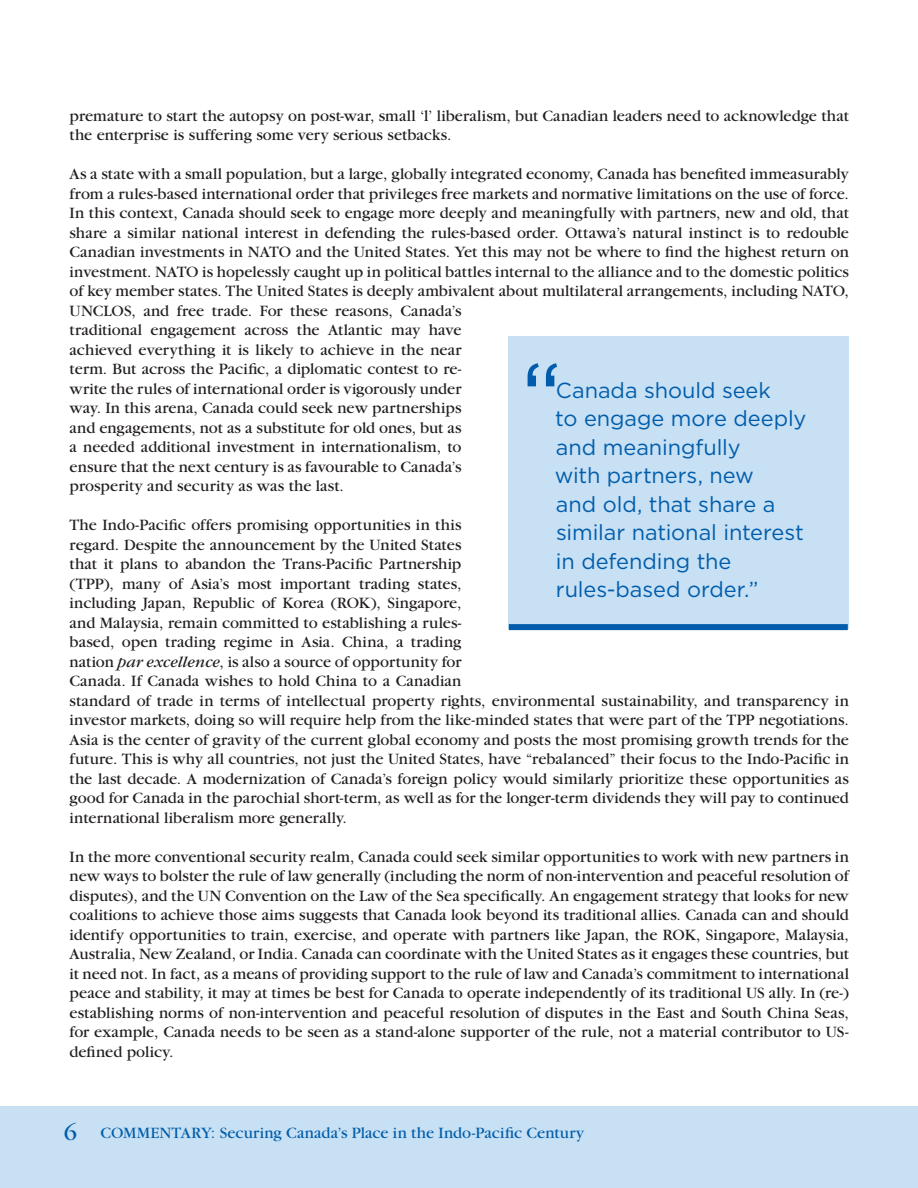
<style>
.page{position:relative;width:918px;height:1188px;background:#fff}
.page>*{position:absolute;margin:0;border:0;box-sizing:border-box;transform-origin:0 0}
.t1{font:102px "Gotham";color:#015dab;scale:.9 1}
.t2{font:21.75px/28.5px "Gotham";letter-spacing:-.005em;color:#015dab}
.t3{font:16.5px/19.5px "Garamond";color:#231f20}
.t4{font:16.5px "Garamond";letter-spacing:.01em;color:#015dab}
.s1{font-style:italic}
.s2{font-size:24px}
</style>
<div class="page">
<div style="left:0;top:1106px;width:918px;height:82px;background:#c7e0f3"></div>
<div style="left:509px;top:336px;width:340px;height:293px;background:#c7e0f3"></div>
<div style="left:509px;top:624px;width:339px;height:6px;background:#015dab"></div>
<p class="t3" style="left:70px;top:106px;width:781px">premature to start the autopsy on post-war, small ‘l’ liberalism, but Canadian leaders need to acknowledge that the enterprise is suffering some very serious setbacks.</p>
<p class="t3" style="left:70px;top:164px;width:781px">As a state with a small population, but a large, globally integrated economy, Canada has benefited immeasurably from a rules-based international order that privileges free markets and normative limitations on the use of force.<br>In this context, Canada should seek to engage more deeply and meaningfully with partners, new and old, that share a similar national interest in defending the rules-based order. Ottawa’s natural instinct is to redouble Canadian investments in NATO and the United States. Yet this may not be where to find the highest return on investment. NATO is hopelessly caught up in political battles internal to the alliance and to the domestic politics of key member states. The United States is deeply ambivalent about multilateral arrangements, including NATO, UNCLOS, and free trade. For these reasons, Canada’s<br>traditional engagement across the Atlantic may have<br>achieved everything it is likely to achieve in the near<br>term. But across the Pacific, a diplomatic contest to re-<br>write the rules of international order is vigorously under<br>way. In this arena, Canada could seek new partnerships<br>and engagements, not as a substitute for old ones, but as<br>a needed additional investment in internationalism, to<br>ensure that the next century is as favourable to Canada’s<br>prosperity and security as was the last.</p>
<p class="t3" style="left:70px;top:515px;width:781px">The Indo-Pacific offers promising opportunities in this<br>regard. Despite the announcement by the United States<br>that it plans to abandon the Trans-Pacific Partnership<br>(TPP), many of Asia’s most important trading states,<br>including Japan, Republic of Korea (ROK), Singapore,<br>and Malaysia, remain committed to establishing a rules-<br>based, open trading regime in Asia. China, a trading<br>nation <span class="s1">par excellence</span>, is also a source of opportunity for<br>Canada. If Canada wishes to hold China to a Canadian<br>standard of trade in terms of intellectual property rights, environmental sustainability, and transparency in investor markets, doing so will require help from the like-minded states that were part of the TPP negotiations.<br>Asia is the center of gravity of the current global economy and posts the most promising growth trends for the future. This is why all countries, not just the United States, have “rebalanced” their focus to the Indo-Pacific in the last decade. A modernization of Canada’s foreign policy would similarly prioritize these opportunities as good for Canada in the parochial short-term, as well as for the longer-term dividends they will pay to continued international liberalism more generally.</p>
<p class="t3" style="left:70px;top:847px;width:781px;text-align:justify">In the more conventional security realm, Canada could seek similar opportunities to work with new partners in new ways to bolster the rule of law generally (including the norm of non-intervention and peaceful resolution of disputes), and the UN Convention on the Law of the Sea specifically. An engagement strategy that looks for new coalitions to achieve those aims suggests that Canada look beyond its traditional allies. Canada can and should identify opportunities to train, exercise, and operate with partners like Japan, the ROK, Singapore, Malaysia, Australia, New Zealand, or India. Canada can coordinate with the United States as it engages these countries, but it need not. In fact, as a means of providing support to the rule of law and Canada’s commitment to international peace and stability, it may at times be best for Canada to operate independently of its traditional US ally. In (re-) establishing norms of non-intervention and peaceful resolution of disputes in the East and South China Seas, for example, Canada needs to be seen as a stand-alone supporter of the rule, not a material contributor to US&shy;defined policy.</p>
<h1 class="t1" style="left:521px;top:334px;width:47px">“</h1>
<h2 class="t2" style="left:555px;top:375px;width:253px">Canada should seek<br>to engage more deeply and meaningfully<br>with partners, new<br>and old, that share a similar national interest in defending the rules-based order.”</h2>
<p class="t4" style="left:64px;top:1125px;width:522px"><span class="s2">6</span> Commentary: Securing Canada’s Place in the Indo-Pacific Century</p>
</div>
